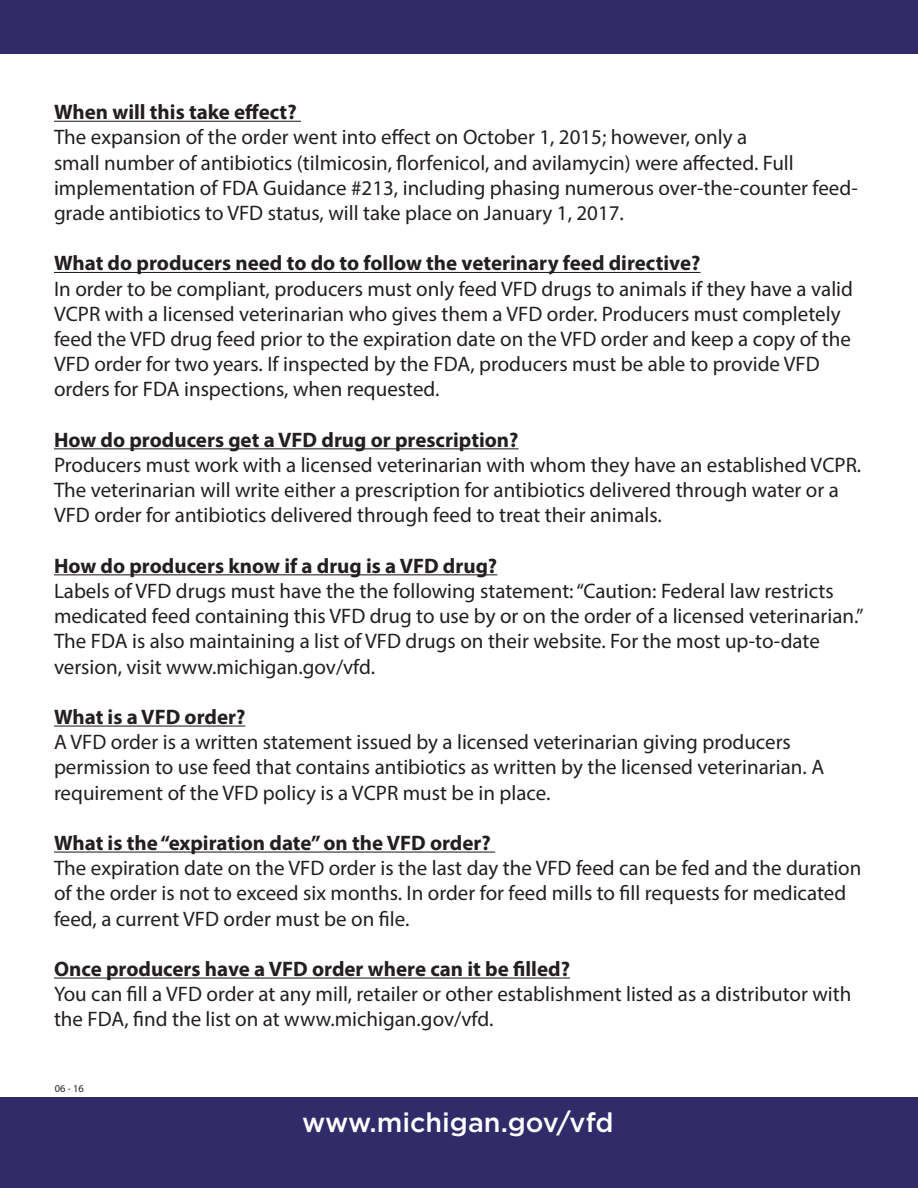
<style>
.page{position:relative;width:918px;height:1188px;background:#fff}
.page>*{position:absolute;margin:0;border:0;box-sizing:border-box;transform-origin:0 0}
.t1{font:500 27px "Gotham";color:#fff}
.t2{font:21px/25.2px "Myriad Pro";color:#231f20}
.t3{font:700 21px "Myriad Pro";color:#231f20}
.t4{font:10.5px "Myriad Pro";color:#231f20}
</style>
<div class="page">
<hr style="left:54px;top:121px;width:247px;height:1px;background:#231f20">
<hr style="left:54px;top:272px;width:646px;height:1px;background:#231f20">
<hr style="left:54px;top:448px;width:465px;height:1px;background:#231f20">
<hr style="left:54px;top:574px;width:443px;height:1px;background:#231f20">
<hr style="left:54px;top:726px;width:191px;height:1px;background:#231f20">
<hr style="left:54px;top:852px;width:441px;height:1px;background:#231f20">
<hr style="left:54px;top:978px;width:516px;height:1px;background:#231f20">
<div style="left:0;top:0;width:918px;height:54px;background:#322b6a"></div>
<div style="left:0;top:1097px;width:918px;height:91px;background:#322b6a"></div>
<p class="t3" style="left:54px;top:98px;width:244px">When will this take effect?</p>
<p class="t2" style="left:54px;top:124px;width:805px">The expansion of the order went into effect on October 1, 2015; however, only a<br>small number of antibiotics (tilmicosin, florfenicol, and avilamycin) were affected. Full implementation of FDA Guidance #213, including phasing numerous over-the-counter feed&shy;grade antibiotics to VFD status, will take place on January 1, 2017.</p>
<p class="t3" style="left:54px;top:250px;width:648px">What do producers need to do to follow the veterinary feed directive?</p>
<p class="t2" style="left:54px;top:276px;width:801px">In order to be compliant, producers must only feed VFD drugs to animals if they have a valid VCPR with a licensed veterinarian who gives them a VFD order. Producers must completely feed the VFD drug feed prior to the expiration date on the VFD order and keep a copy of the VFD order for two years. If inspected by the FDA, producers must be able to provide VFD orders for FDA inspections, when requested.</p>
<p class="t3" style="left:54px;top:426px;width:466px">How do producers get a VFD drug or prescription?</p>
<p class="t2" style="left:54px;top:452px;width:809px">Producers must work with a licensed veterinarian with whom they have an established VCPR.<br>The veterinarian will write either a prescription for antibiotics delivered through water or a<br>VFD order for antibiotics delivered through feed to treat their animals.</p>
<p class="t3" style="left:54px;top:552px;width:445px">How do producers know if a drug is a VFD drug?</p>
<p class="t2" style="left:54px;top:578px;width:811px">Labels of VFD drugs must have the the following statement: “Caution: Federal law restricts medicated feed containing this VFD drug to use by or on the order of a licensed veterinarian.” The FDA is also maintaining a list of VFD drugs on their website. For the most up-to-date version, visit www.michigan.gov/vfd.</p>
<p class="t3" style="left:54px;top:703px;width:193px">What is a VFD order?</p>
<p class="t2" style="left:54px;top:729px;width:772px">A VFD order is a written statement issued by a licensed veterinarian giving producers permission to use feed that contains antibiotics as written by the licensed veterinarian. A requirement of the VFD policy is a VCPR must be in place.</p>
<p class="t3" style="left:54px;top:829px;width:438px">What is the “expiration date” on the VFD order?</p>
<p class="t2" style="left:54px;top:855px;width:809px">The expiration date on the VFD order is the last day the VFD feed can be fed and the duration of the order is not to exceed six months. In order for feed mills to fill requests for medicated feed, a current VFD order must be on file.</p>
<p class="t3" style="left:54px;top:955px;width:518px">Once producers have a VFD order where can it be filled?</p>
<p class="t2" style="left:54px;top:981px;width:799px">You can fill a VFD order at any mill, retailer or other establishment listed as a distributor with the FDA, find the list on at www.michigan.gov/vfd.</p>
<p class="t4" style="left:55px;top:1082px;width:31px">06 - 16</p>
<p class="t1" style="left:302px;top:1104px;width:313px">www.michigan.gov/vfd</p>
</div>
